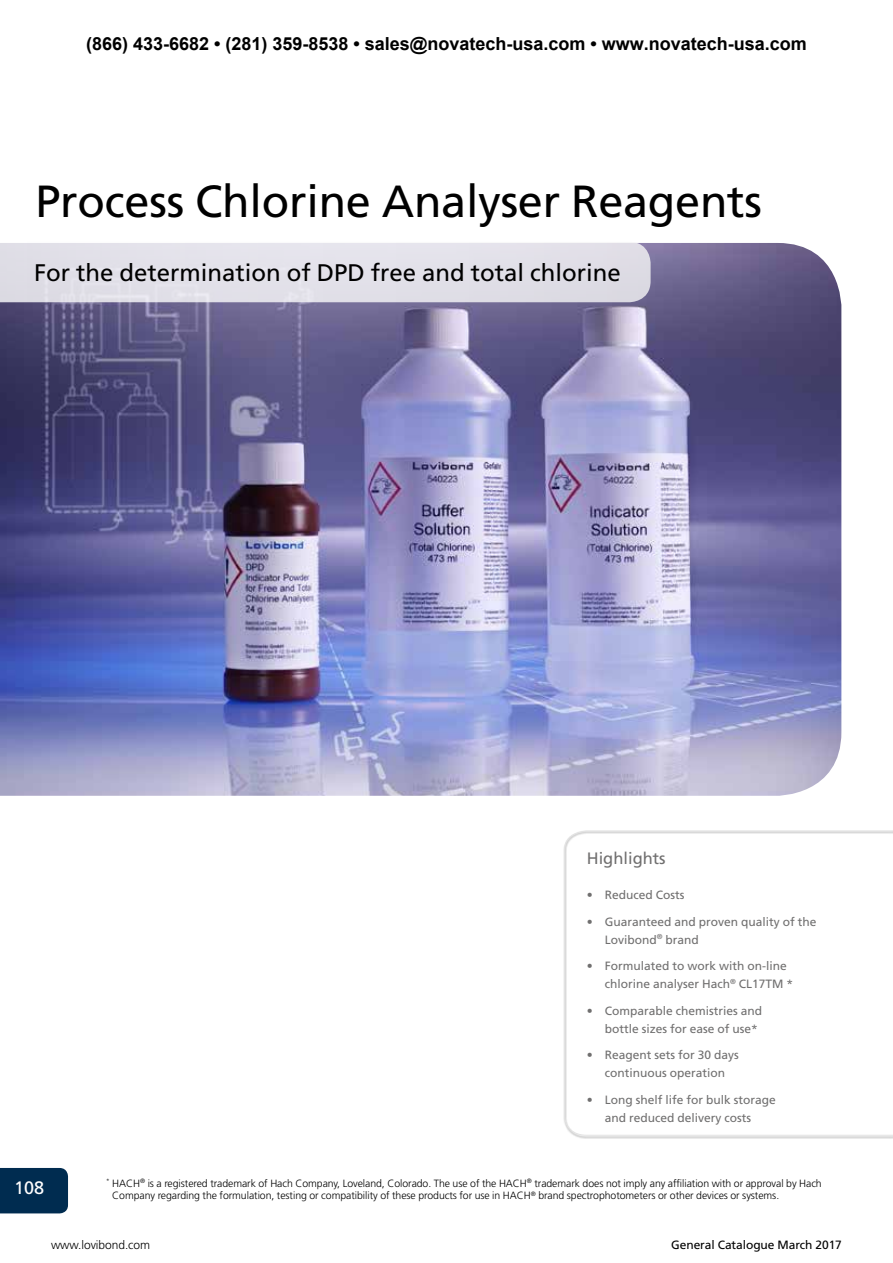
<style>
.page{position:relative;width:893px;height:1263px;background:#fff}
.page>*{position:absolute;margin:0;border:0;box-sizing:border-box;transform-origin:0 0}
.t1{font:45px "Frutiger LT";letter-spacing:-.005em;color:#000}
.t2{font:24px "Frutiger LT";color:#000}
.t3{font:700 18px "Arial";color:#000}
.t4{font:18px "Frutiger LT";color:#fff}
.t5{font:16.5px "Frutiger LT";color:#706f6f}
.t6{font:12px/18px "Frutiger LT";color:#706f6f}
.t7{font:12px "Frutiger LT";letter-spacing:-.005em;color:#000}
.t8{font:300 12px "Frutiger LT";letter-spacing:-.005em;color:#000}
.t9{font:300 10.5px/12.6px "Frutiger LT";letter-spacing:-.005em;color:#000}
</style>
<div class="page">
<div style="left:0;top:1168px;width:68px;height:45px;background:#002c50"></div>
<img style="left:0;top:243px;width:841px;height:553px">
<div style="left:0;top:243px;width:651px;height:59px;background:#e1e0e8"></div>
<svg style="left:564px;top:830px;width:329px;height:306px"></svg>
<h3 class="t3" style="left:86px;top:31px;width:722px">(866) 433-6682 • (281) 359-8538 • sales@novatech-usa.com • www.novatech-usa.com</h3>
<h1 class="t1" style="left:36px;top:175px;width:728px">Process Chlorine Analyser Reagents</h1>
<h2 class="t2" style="left:34px;top:259px;width:588px">For the determination of DPD free and total chlorine</h2>
<h3 class="t4" style="left:14px;top:1177px;width:32px">108</h3>
<h3 class="t5" style="left:587px;top:849px;width:80px">Highlights</h3>
<p class="t6" style="left:587px;top:886px;width:99px">• Reduced Costs</p>
<p class="t6" style="left:605px;top:912px;width:213px;text-indent:-18px">• Guaranteed and proven quality of the<br>Lovibond<sup>®</sup> brand</p>
<p class="t6" style="left:605px;top:957px;width:190px;text-indent:-18px">• Formulated to work with on-line chlorine analyser Hach<sup>®</sup> CL17TM *</p>
<p class="t6" style="left:605px;top:1001px;width:159px;text-indent:-18px">• Comparable chemistries and bottle sizes for ease of use*</p>
<p class="t6" style="left:587px;top:1046px;width:154px;text-align:center">• Reagent sets for 30 days continuous operation</p>
<p class="t6" style="left:587px;top:1090px;width:191px;text-align:center">• Long shelf life for bulk storage and reduced delivery costs</p>
<p class="t9" style="left:112px;top:1177px;width:711px;text-indent:-6px"><sup>*</sup> HACH<sup>®</sup> is a registered trademark of Hach Company, Loveland, Colorado. The use of the HACH<sup>®</sup> trademark does not imply any affiliation with or approval by Hach<br>Company regarding the formulation, testing or compatibility of these products for use in HACH<sup>®</sup> brand spectrophotometers or other devices or systems.</p>
<p class="t8" style="left:51px;top:1238px;width:101px">www.lovibond.com</p>
<p class="t7" style="left:671px;top:1238px;width:172px">General Catalogue March 2017</p>
</div>
